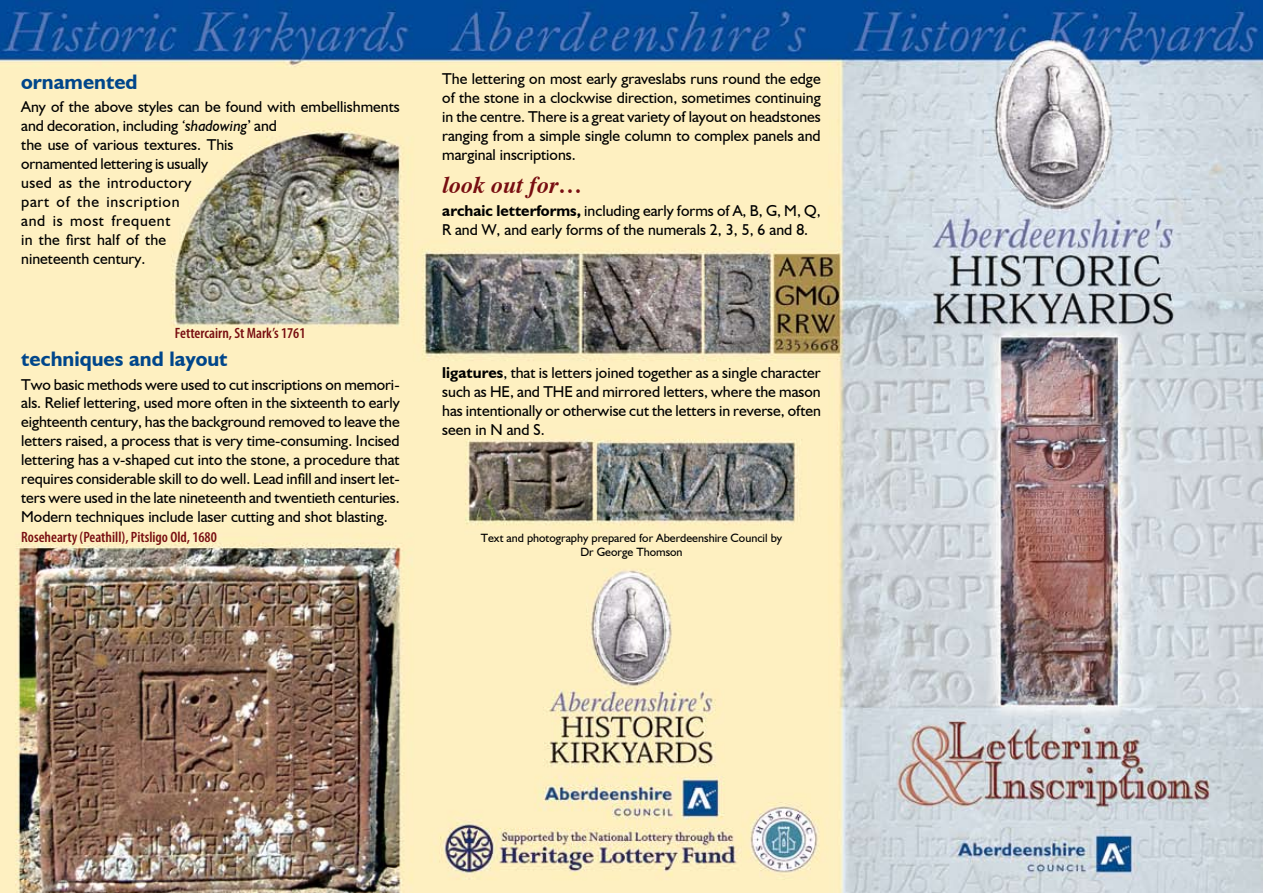
<style>
.page{position:relative;width:1263px;height:893px;background:#fff}
.page>*{position:absolute;margin:0;border:0;box-sizing:border-box;transform-origin:0 0}
.Subhead_Brown{font:italic 700 24px "Times";color:#780e11}
.Subhead_1{font:700 21px "Humanist 521 BT";color:#00468b}
.Body_text{font:15.75px/18.9px "Humanist 521 BT";color:#000;text-align:justify}
.t1{font:600 condensed 15px "Myriad Pro";color:#780e11}
.Body_text-2{font:12px/14.4px "Humanist 521 BT";color:#000;text-align:center}
.s1{font-style:italic}
.s2{font-weight:700}
</style>
<div class="page">
<img style="left:0;top:0;width:1263px;height:893px">
<p class="Subhead_1" style="left:21px;top:69px;width:118px">ornamented</p>
<p class="Body_text" style="left:21px;top:97px;width:380px;text-align:left">Any of the above styles can be found with embellishments and decoration, including <span class="s1">‘shadowing</span>’ and<br>the use of various textures. This<br>ornamented lettering is usually<br>used as the introductory<br>part of the inscription<br>and is most frequent<br>in the first half of the<br>nineteenth century.</p>
<p class="t1" style="left:175px;top:324px;width:132px">Fettercairn, St Mark’s 1761</p>
<p class="Subhead_1" style="left:21px;top:346px;width:208px">techniques and layout</p>
<p class="Body_text" style="left:21px;top:374px;width:380px">Two basic methods were used to cut inscriptions on memori&shy;als. Relief lettering, used more often in the sixteenth to early eighteenth century, has the background removed to leave the letters raised, a process that is very time-consuming. Incised lettering has a v-shaped cut into the stone, a procedure that requires considerable skill to do well. Lead infill and insert let&shy;ters were used in the late nineteenth and twentieth centuries.<br>Modern techniques include laser cutting and shot blasting.</p>
<p class="t1" style="left:21px;top:528px;width:197px">Rosehearty (Peathill), Pitsligo Old, 1680</p>
<p class="Body_text" style="left:442px;top:69px;width:380px">The lettering on most early graveslabs runs round the edge of the stone in a clockwise direction, sometimes continuing in the centre. There is a great variety of layout on headstones ranging from a simple single column to complex panels and marginal inscriptions.</p>
<p class="Subhead_Brown" style="left:442px;top:162px;width:142px">look out for…</p>
<p class="Body_text" style="left:442px;top:201px;width:380px"><span class="s2">archaic letterforms,</span> including early forms of A, B, G, M, Q,<br>R and W, and early forms of the numerals 2, 3, 5, 6 and 8.</p>
<p class="Body_text" style="left:442px;top:363px;width:380px"><span class="s2">ligatures</span>, that is letters joined together as a single character such as HE, and THE and mirrored letters, where the mason has intentionally or otherwise cut the letters in reverse, often seen in N and S.</p>
<p class="Body_text-2" style="left:481px;top:530px;width:303px">Text and photography prepared for Aberdeenshire Council by<br>Dr George Thomson</p>
</div>
